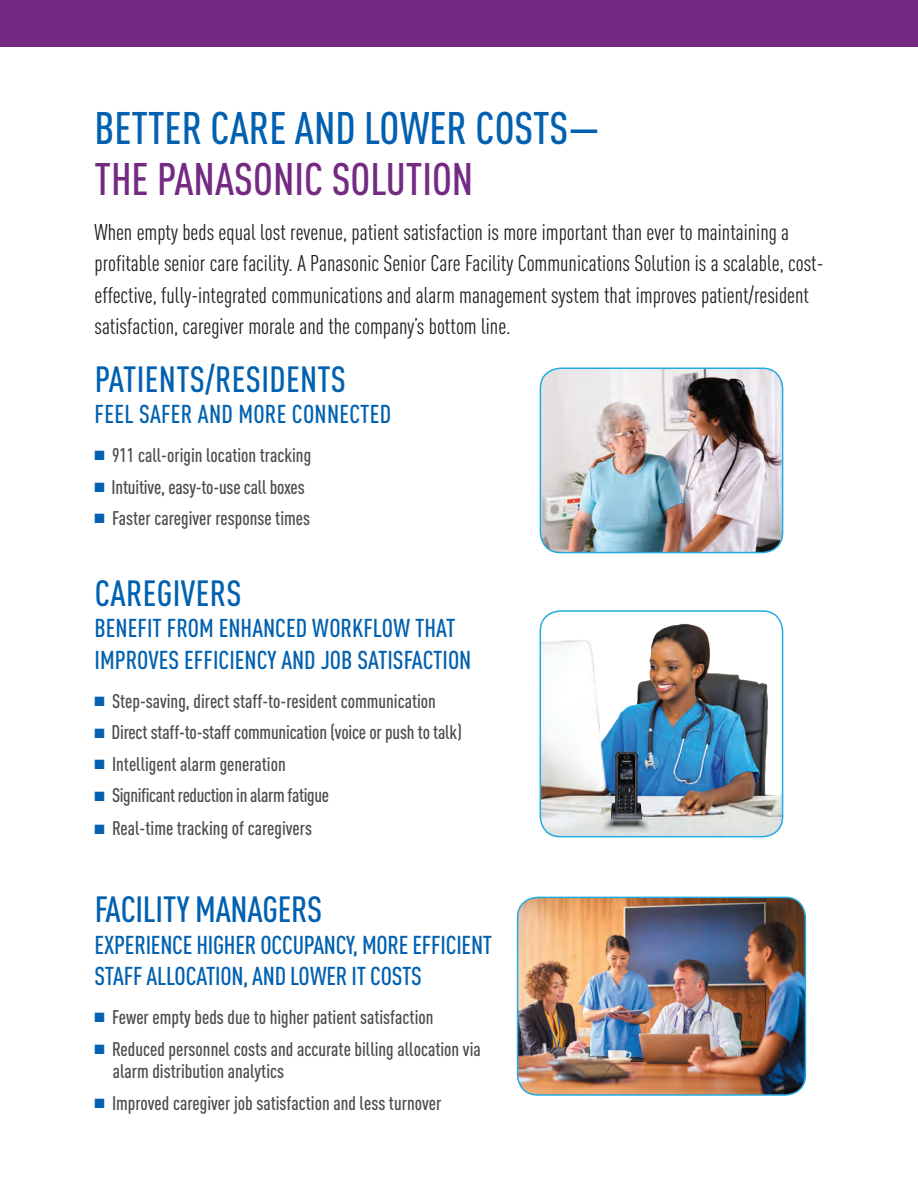
<style>
.page{position:relative;width:918px;height:1188px;background:#fff}
.page>*{position:absolute;margin:0;border:0;box-sizing:border-box;transform-origin:0 0}
.t1{font:500 condensed 45px "DINOT";color:#0161b0}
.t2{font:500 condensed 45px "DINOT";color:#742983}
.t3{font:500 condensed 36px "DINOT";letter-spacing:.01em;color:#0161b0}
.t4{font:500 condensed 36px "DINOT";letter-spacing:-.01em;color:#0161b0}
.t5{font:500 condensed 25.5px/31.5px "DINOT";color:#0161b0}
.t6{font:condensed 22.5px/31.5px "DINOT";color:#231f20}
.t7{font:500 condensed 19.5px/22.5px "DINOT";color:#4b4c4d}
.t8{font:500 condensed 19.5px "DINOT";letter-spacing:-.02em;color:#4b4c4d}
.s1{color:#0161b0}
</style>
<div class="page">
<div style="left:0;top:0;width:918px;height:46px;background:#742983"></div>
<img style="left:540px;top:368px;width:243px;height:185px">
<div style="left:540px;top:368px;width:243px;height:185px;border:2px solid #22abe2;border-radius:20px"></div>
<img style="left:540px;top:623px;width:243px;height:214px">
<div style="left:540px;top:610px;width:243px;height:227px;border:2px solid #22abe2;border-radius:20px"></div>
<img style="left:603px;top:810px;width:46px;height:23px">
<img style="left:611px;top:751px;width:31px;height:68px">
<img style="left:518px;top:897px;width:287px;height:198px">
<div style="left:517px;top:897px;width:289px;height:199px;border:2px solid #22abe2;border-radius:20px"></div>
<h1 class="t1" style="left:94px;top:101px;width:507px">BETTER CARE AND LOWER COSTS—</h1>
<h1 class="t2" style="left:94px;top:152px;width:380px">THE PANASONIC SOLUTION</h1>
<p class="t6" style="left:94px;top:216px;width:731px">When empty beds equal lost revenue, patient satisfaction is more important than ever to maintaining a profitable senior care facility. A Panasonic Senior Care Facility Communications Solution is a scalable, cost&shy;effective, fully-integrated communications and alarm management system that improves patient/resident satisfaction, caregiver morale and the company’s bottom line.</p>
<h2 class="t3" style="left:95px;top:358px;width:253px">PATIENTS/RESIDENTS</h2>
<h3 class="t5" style="left:95px;top:398px;width:298px">FEEL SAFER AND MORE CONNECTED</h3>
<p class="t7" style="left:94px;top:444px;width:218px"><span class="s1">■</span> 911 call-origin location tracking</p>
<p class="t7" style="left:94px;top:475px;width:212px"><span class="s1">■</span> Intuitive, easy-to-use call boxes</p>
<p class="t7" style="left:94px;top:507px;width:217px"><span class="s1">■</span> Faster caregiver response times</p>
<h2 class="t3" style="left:95px;top:572px;width:149px">CAREGIVERS</h2>
<h3 class="t5" style="left:95px;top:612px;width:378px">BENEFIT FROM ENHANCED WORKFLOW THAT<br>IMPROVES EFFICIENCY AND JOB SATISFACTION</h3>
<p class="t7" style="left:94px;top:690px;width:343px"><span class="s1">■</span> Step-saving, direct staff-to-resident communication</p>
<p class="t7" style="left:94px;top:721px;width:369px"><span class="s1">■</span> Direct staff-to-staff communication (voice or push to talk)</p>
<p class="t7" style="left:94px;top:753px;width:193px"><span class="s1">■</span> Intelligent alarm generation</p>
<p class="t8" style="left:94px;top:784px;width:236px"><span class="s1">■</span> Significant reduction in alarm fatigue</p>
<p class="t7" style="left:94px;top:817px;width:219px"><span class="s1">■</span> Real-time tracking of caregivers</p>
<h2 class="t4" style="left:95px;top:888px;width:229px">FACILITY MANAGERS</h2>
<h3 class="t5" style="left:95px;top:929px;width:399px">EXPERIENCE HIGHER OCCUPANCY, MORE EFFICIENT<br>STAFF ALLOCATION, AND LOWER IT COSTS</h3>
<p class="t7" style="left:94px;top:1006px;width:341px"><span class="s1">■</span> Fewer empty beds due to higher patient satisfaction</p>
<p class="t7" style="left:113px;top:1037px;width:370px;text-indent:-18px"><span class="s1">■</span> Reduced personnel costs and accurate billing allocation via alarm distribution analytics</p>
<p class="t7" style="left:94px;top:1091px;width:348px"><span class="s1">■</span> Improved caregiver job satisfaction and less turnover</p>
</div>
